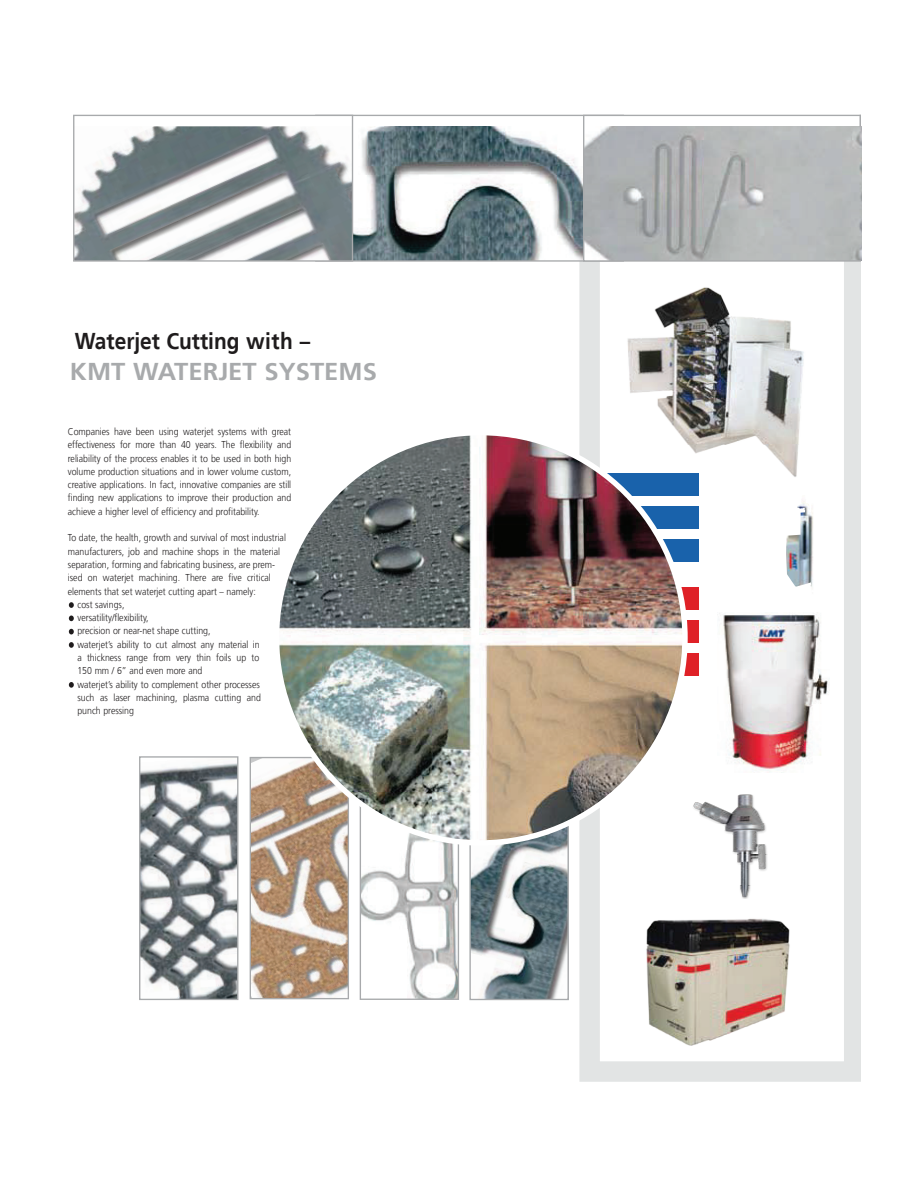
<style>
.page{position:relative;width:918px;height:1188px;background:#fff}
.page>*{position:absolute;margin:0;border:0;box-sizing:border-box;transform-origin:0 0}
.t1{font:700 24.3px "Frutiger";color:#a8aaac;scale:1.05 1}
.t2{font:700 22.95px "Frutiger";color:#1f1c1d;scale:.91 1}
.t3{font:300 10.05px/13.4px "Frutiger";color:#1f1c1d;text-align:justify;scale:.88 1}
</style>
<div class="page">
<img style="left:141px;top:763px;width:95px;height:235px">
<div style="left:139px;top:756px;width:99px;height:244px;border:1px solid #a8aaac"></div>
<img style="left:252px;top:759px;width:95px;height:238px">
<div style="left:250px;top:757px;width:99px;height:242px;border:1px solid #a8aaac"></div>
<img style="left:362px;top:846px;width:95px;height:152px">
<div style="left:360px;top:787px;width:99px;height:213px;border:1px solid #a8aaac"></div>
<img style="left:471px;top:846px;width:96px;height:152px">
<div style="left:469px;top:816px;width:100px;height:184px;border:1px solid #a8aaac"></div>
<svg style="left:579px;top:262px;width:282px;height:820px"></svg>
<img style="left:353px;top:126px;width:230px;height:134px">
<div style="left:315px;top:115px;width:309px;height:147px;border:1px solid #a8aaac"></div>
<svg style="left:69px;top:682px;width:5px;height:6px"></svg>
<svg style="left:69px;top:642px;width:5px;height:6px"></svg>
<svg style="left:69px;top:629px;width:5px;height:5px"></svg>
<svg style="left:69px;top:616px;width:5px;height:5px"></svg>
<svg style="left:69px;top:602px;width:5px;height:6px"></svg>
<img style="left:787px;top:495px;width:34px;height:106px">
<div style="left:74px;top:115px;width:279px;height:146px;background:#fff"></div>
<img style="left:75px;top:126px;width:276px;height:134px">
<div style="left:73px;top:115px;width:280px;height:147px;border:1px solid #a8aaac"></div>
<div style="left:606px;top:506px;width:93px;height:22px;background:#1962ab"></div>
<div style="left:606px;top:539px;width:93px;height:22px;background:#1962ab"></div>
<div style="left:606px;top:588px;width:93px;height:22px;background:#df2127"></div>
<div style="left:606px;top:621px;width:93px;height:22px;background:#df2127"></div>
<div style="left:606px;top:654px;width:93px;height:22px;background:#df2127"></div>
<img style="left:274px;top:430px;width:414px;height:416px">
<img style="left:690px;top:792px;width:85px;height:107px">
<img style="left:627px;top:273px;width:184px;height:221px">
<img style="left:641px;top:916px;width:154px;height:132px">
<img style="left:718px;top:613px;width:112px;height:159px">
<svg style="left:583px;top:115px;width:278px;height:147px;background:#b7b9ba"></svg>
<h2 class="t2" style="left:75px;top:328px;width:260px">Waterjet Cutting with –</h2>
<h1 class="t1" style="left:70px;top:357px;width:294px">KMT WATERJET SYSTEMS</h1>
<p class="t3" style="left:68px;top:425px;width:255px">Companies have been using waterjet systems with great effectiveness for more than 40 years. The flexibility and reliability of the process enables it to be used in both high volume production situations and in lower volume custom, creative applications. In fact, innovative companies are still finding new applications to improve their production and achieve a higher level of efficiency and profitability.</p>
<p class="t3" style="left:68px;top:531px;width:249px">To date, the health, growth and survival of most industrial</p>
<p class="t3" style="left:68px;top:545px;width:243px">manufacturers, job and machine shops in the material</p>
<p class="t3" style="left:68px;top:558px;width:237px">separation, forming and fabricating business, are prem-</p>
<p class="t3" style="left:68px;top:571px;width:232px">ised on waterjet machining. There are five critical</p>
<p class="t3" style="left:68px;top:585px;width:215px">elements that set waterjet cutting apart – namely:</p>
<p class="t3" style="left:78px;top:598px;width:55px">cost savings,</p>
<p class="t3" style="left:78px;top:611px;width:82px">versatility/flexibility,</p>
<p class="t3" style="left:77px;top:624px;width:153px">precision or near-net shape cutting,</p>
<p class="t3" style="left:77px;top:638px;width:209px">waterjet’s ability to cut almost any material in</p>
<p class="t3" style="left:77px;top:651px;width:208px">a thickness range from very thin foils up to</p>
<p class="t3" style="left:77px;top:664px;width:144px">150 mm / 6” and even more and</p>
<p class="t3" style="left:77px;top:678px;width:209px">waterjet’s ability to complement other processes</p>
<p class="t3" style="left:77px;top:691px;width:210px">such as laser machining, plasma cutting and</p>
<p class="t3" style="left:77px;top:704px;width:66px">punch pressing</p>
</div>
